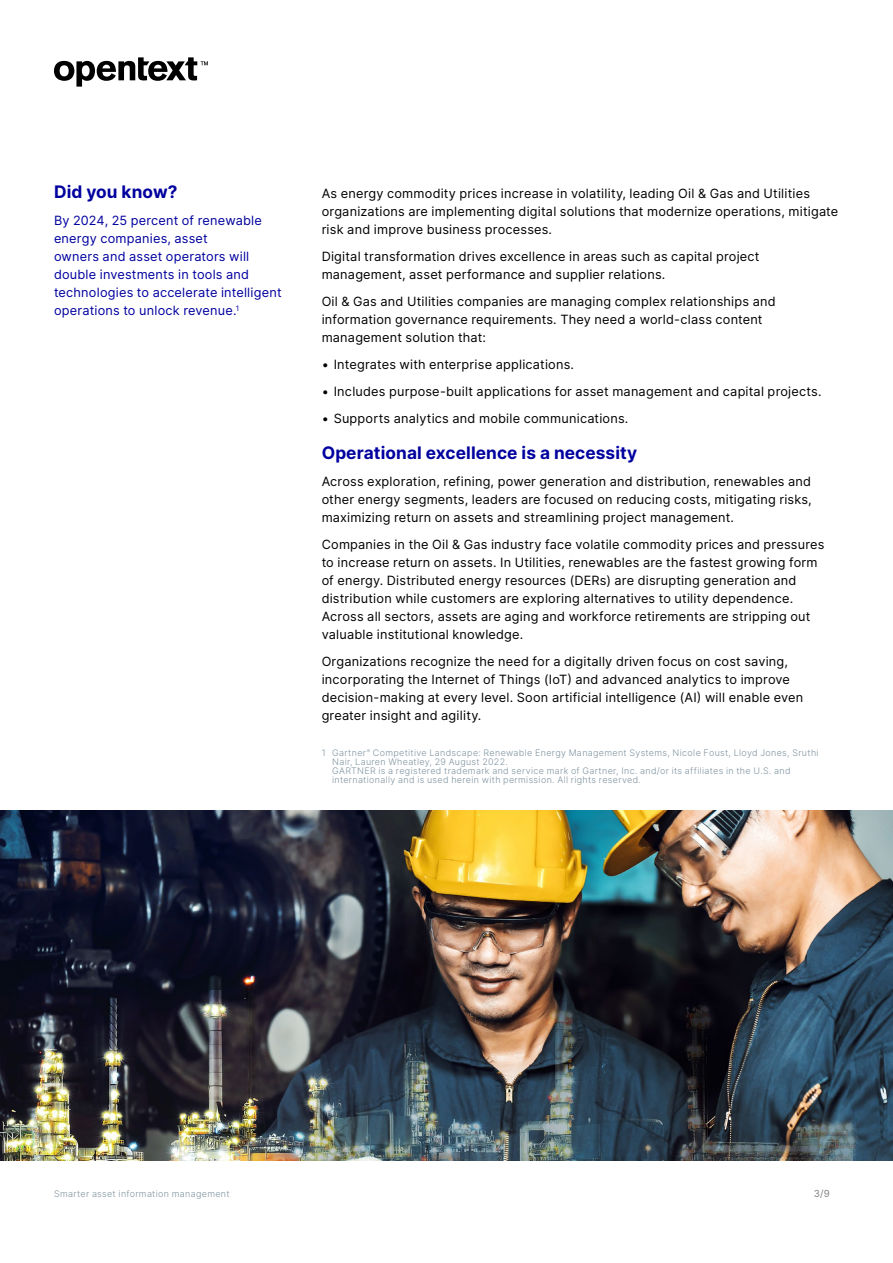
<style>
.page{position:relative;width:893px;height:1263px;background:#fff}
.page>*{position:absolute;margin:0;border:0;box-sizing:border-box;transform-origin:0 0}
.Quote_on_sidebar{font:700 17.25px "Inter";letter-spacing:.005em;color:#00009f}
.Body{font:12.75px/18px "Inter";letter-spacing:.015em;color:#000}
.Sidebar_body{font:12.75px/18px "Inter";letter-spacing:.015em;color:#00009f}
.t1{font:9.75px "Inter";color:#808080}
.Footnote{font:300 9px/9px "Inter";letter-spacing:.035em;color:#7e929f}
</style>
<div class="page">
<svg style="left:54px;top:57px;width:154px;height:30px"></svg>
<img style="left:0;top:810px;width:893px;height:351px">
<p class="Quote_on_sidebar" style="left:54px;top:179px;width:125px">Did you know?</p>
<p class="Sidebar_body" style="left:54px;top:211px;width:229px">By 2024, 25 percent of renewable energy companies, asset<br>owners and asset operators will double investments in tools and technologies to accelerate intelligent operations to unlock revenue.<sup>1</sup></p>
<p class="Body" style="left:322px;top:184px;width:518px">As energy commodity prices increase in volatility, leading Oil &amp; Gas and Utilities organizations are implementing digital solutions that modernize operations, mitigate risk and improve business processes.</p>
<p class="Body" style="left:322px;top:247px;width:439px">Digital transformation drives excellence in areas such as capital project management, asset performance and supplier relations.</p>
<p class="Body" style="left:322px;top:292px;width:456px">Oil &amp; Gas and Utilities companies are managing complex relationships and information governance requirements. They need a world-class content management solution that:</p>
<p class="Body" style="left:322px;top:355px;width:254px">• Integrates with enterprise applications.</p>
<p class="Body" style="left:322px;top:382px;width:501px">• Includes purpose-built applications for asset management and capital projects.</p>
<p class="Body" style="left:322px;top:409px;width:308px">• Supports analytics and mobile communications.</p>
<h3 class="Quote_on_sidebar" style="left:322px;top:440px;width:317px">Operational excellence is a necessity</h3>
<p class="Body" style="left:322px;top:472px;width:492px;text-align:justify">Across exploration, refining, power generation and distribution, renewables and other energy segments, leaders are focused on reducing costs, mitigating risks, maximizing return on assets and streamlining project management.</p>
<p class="Body" style="left:322px;top:535px;width:504px">Companies in the Oil &amp; Gas industry face volatile commodity prices and pressures to increase return on assets. In Utilities, renewables are the fastest growing form of energy. Distributed energy resources (DERs) are disrupting generation and distribution while customers are exploring alternatives to utility dependence.<br>Across all sectors, assets are aging and workforce retirements are stripping out valuable institutional knowledge.</p>
<p class="Body" style="left:322px;top:652px;width:483px">Organizations recognize the need for a digitally driven focus on cost saving, incorporating the Internet of Things (IoT) and advanced analytics to improve decision-making at every level. Soon artificial intelligence (AI) will enable even greater insight and agility.</p>
<p class="Footnote" style="left:332px;top:748px;width:488px;text-indent:-10px">1 Gartner<sup>®</sup> Competitive Landscape: Renewable Energy Management Systems, Nicole Foust, Lloyd Jones, Sruthi Nair, Lauren Wheatley, 29 August 2022.<br>GARTNER is a registered trademark and service mark of Gartner, Inc. and/or its affiliates in the U.S. and internationally and is used herein with permission. All rights reserved.</p>
<p class="Footnote" style="left:54px;top:1189px;width:177px">Smarter asset information management</p>
<p class="t1" style="left:814px;top:1186px;width:18px">3/9</p>
</div>
